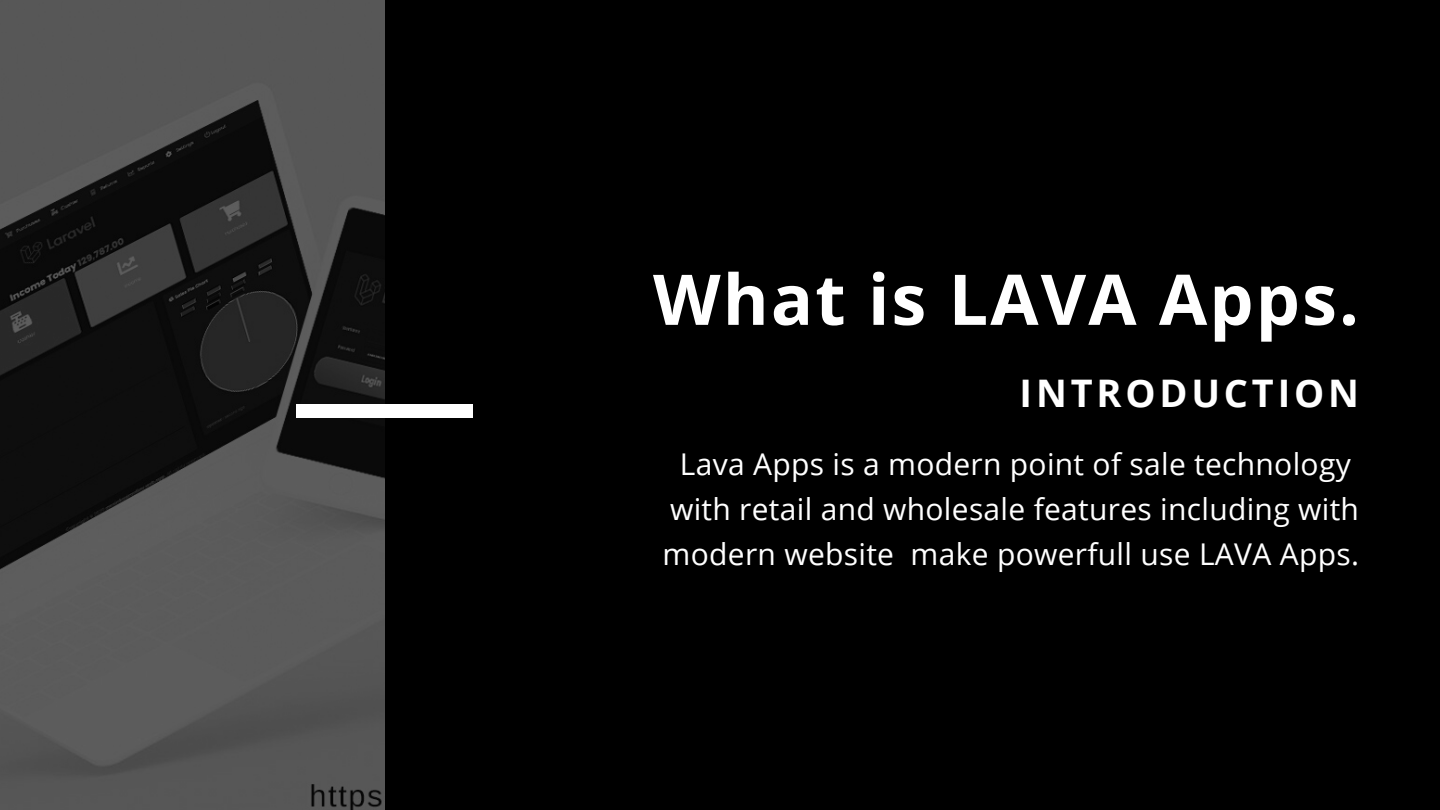
<style>
.page{position:relative;width:1440px;height:810px;background:#000}
.page>*{position:absolute;margin:0;border:0;box-sizing:border-box;transform-origin:0 0}
.t1{font:700 70px "Open Sans";letter-spacing:.03em;color:#fff}
.t2{font:700 38px "Open Sans";letter-spacing:.1em;color:#fff}
.t3{font:30px/45px "Open Sans";letter-spacing:.01em;color:#fff;text-align:center}
</style>
<div class="page">
<img style="left:0;top:0;width:385px;height:810px">
<div style="left:297px;top:404px;width:176px;height:13px;background:#fff"></div>
<h1 class="t1" style="left:653px;top:250px;width:707px">What is LAVA Apps.</h1>
<p class="t2" style="left:1020px;top:366px;width:341px">INTRODUCTION</p>
<p class="t3" style="left:663px;top:441px;width:698px">Lava Apps is a modern point of sale technology with retail and wholesale features including with modern website make powerfull use LAVA Apps.</p>
</div>
